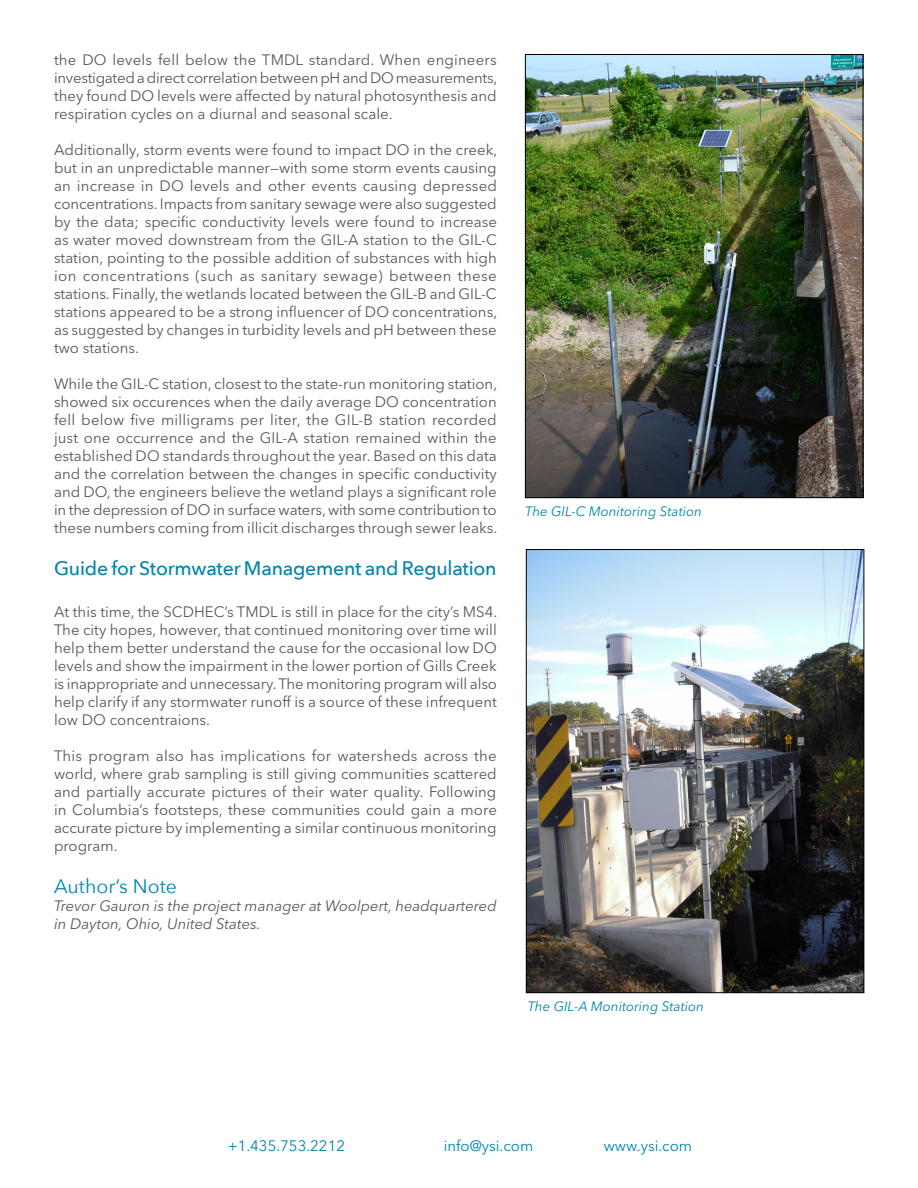
<style>
.page{position:relative;width:918px;height:1188px;background:#fff}
.page>*{position:absolute;margin:0;border:0;box-sizing:border-box;transform-origin:0 0}
.Paragraph_Body{font:500 19.5px "Avenir Next";letter-spacing:-.01em;color:#0085ad}
.Paragraph_Body-2{font:19.5px "Avenir Next";color:#0085ad}
.Paragraph_Body-3{font:15px/18px "Avenir Next LT Pro";color:#57585a;text-align:justify}
.Paragraph_Body-4{font:italic 15px/18px "Avenir Next LT Pro";color:#57585a}
.Photo_Caption{font:15px "Avenir Next LT Pro";color:#0085ad}
.Photo_Caption-2{font:italic 13.5px "Avenir Next LT Pro";color:#0085ad}
</style>
<div class="page">
<img style="left:527px;top:56px;width:334px;height:440px">
<div style="left:525px;top:54px;width:338px;height:444px;border:1px solid #000"></div>
<img style="left:528px;top:551px;width:334px;height:440px">
<div style="left:526px;top:549px;width:338px;height:444px;border:1px solid #000"></div>
<p class="Paragraph_Body-3" style="left:54px;top:51px;width:445px">the DO levels fell below the TMDL standard. When engineers investigated a direct correlation between pH and DO measurements, they found DO levels were affected by natural photosynthesis and respiration cycles on a diurnal and seasonal scale.</p>
<p class="Paragraph_Body-3" style="left:54px;top:141px;width:445px">Additionally, storm events were found to impact DO in the creek, but in an unpredictable manner—with some storm events causing an increase in DO levels and other events causing depressed concentrations. Impacts from sanitary sewage were also suggested by the data; specific conductivity levels were found to increase as water moved downstream from the GIL-A station to the GIL-C station, pointing to the possible addition of substances with high ion concentrations (such as sanitary sewage) between these stations. Finally, the wetlands located between the GIL-B and GIL-C stations appeared to be a strong influencer of DO concentrations, as suggested by changes in turbidity levels and pH between these two stations.</p>
<p class="Paragraph_Body-3" style="left:54px;top:375px;width:445px">While the GIL-C station, closest to the state-run monitoring station, showed six occurences when the daily average DO concentration fell below five milligrams per liter, the GIL-B station recorded just one occurrence and the GIL-A station remained within the established DO standards throughout the year. Based on this data and the correlation between the changes in specific conductivity and DO, the engineers believe the wetland plays a significant role in the depression of DO in surface waters, with some contribution to these numbers coming from illicit discharges through sewer leaks.</p>
<p class="Paragraph_Body" style="left:54px;top:552px;width:444px">Guide for Stormwater Management and Regulation</p>
<p class="Paragraph_Body-3" style="left:54px;top:603px;width:445px">At this time, the SCDHEC’s TMDL is still in place for the city’s MS4.<br>The city hopes, however, that continued monitoring over time will help them better understand the cause for the occasional low DO levels and show the impairment in the lower portion of Gills Creek is inappropriate and unnecessary. The monitoring program will also help clarify if any stormwater runoff is a source of these infrequent low DO concentraions.</p>
<p class="Paragraph_Body-3" style="left:54px;top:747px;width:444px">This program also has implications for watersheds across the world, where grab sampling is still giving communities scattered and partially accurate pictures of their water quality. Following in Columbia’s footsteps, these communities could gain a more accurate picture by implementing a similar continuous monitoring program.</p>
<p class="Paragraph_Body-2" style="left:54px;top:870px;width:125px">Author’s Note</p>
<p class="Paragraph_Body-4" style="left:54px;top:897px;width:444px">Trevor Gauron is the project manager at Woolpert, headquartered in Dayton, Ohio, United States.</p>
<p class="Photo_Caption-2" style="left:525px;top:503px;width:178px">The GIL-C Monitoring Station</p>
<p class="Photo_Caption-2" style="left:528px;top:998px;width:178px">The GIL-A Monitoring Station</p>
<p class="Photo_Caption" style="left:228px;top:1137px;width:119px">+1.435.753.2212</p>
<p class="Photo_Caption" style="left:444px;top:1137px;width:91px">info@ysi.com</p>
<p class="Photo_Caption" style="left:604px;top:1137px;width:90px">www.ysi.com</p>
</div>
